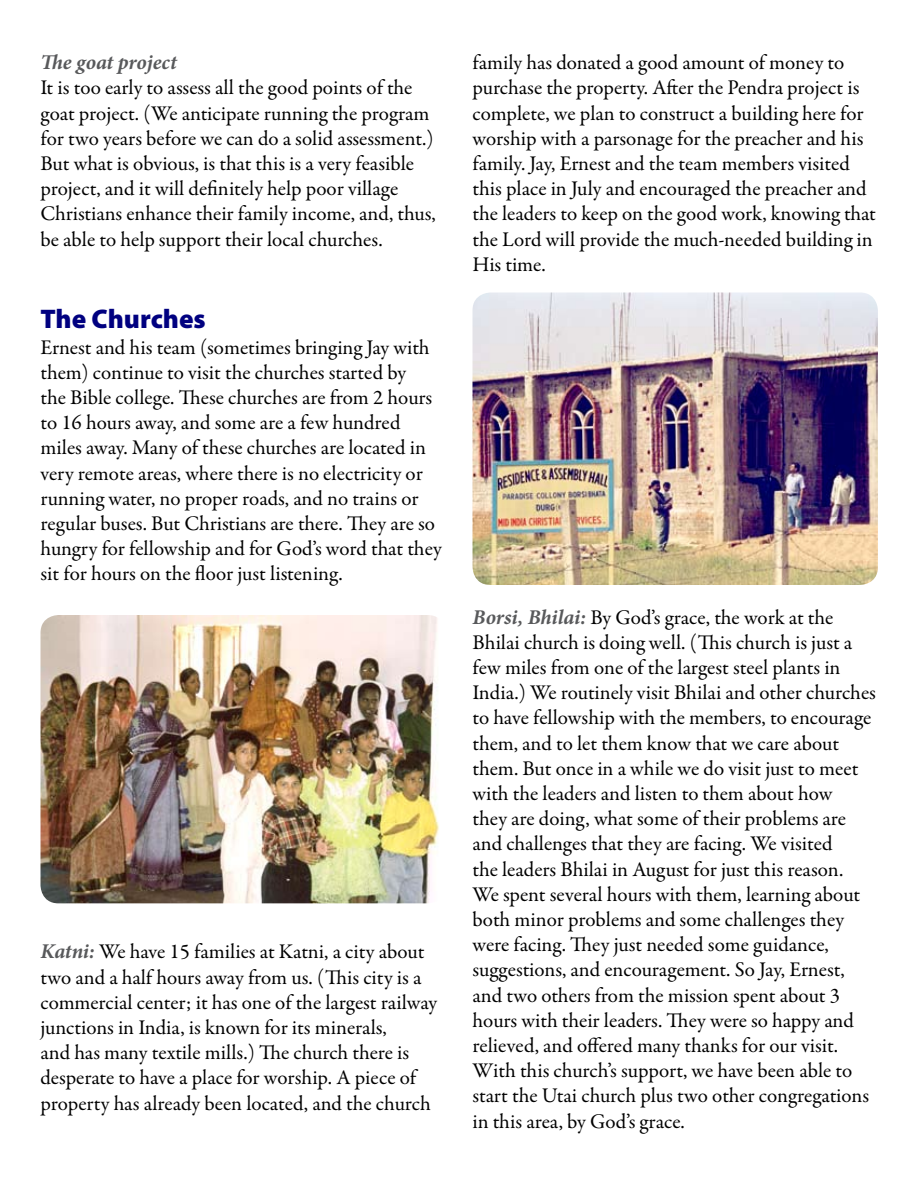
<style>
.page{position:relative;width:918px;height:1188px;background:#fff}
.page>*{position:absolute;margin:0;border:0;box-sizing:border-box;transform-origin:0 0}
.t1{font:900 27px "Myriad Pro";color:#000080}
.t2{font:21px/25.2px "Garamond Premr Pro";color:#000}
.t3{font:italic 700 21px "Minion Pro";letter-spacing:-.005em;color:#58595b}
.s1{font-family:"Minion Pro";font-weight:700;font-style:italic;color:#58595b}
</style>
<div class="page">
<img style="left:472px;top:292px;width:406px;height:293px;border-radius:18px">
<img style="left:40px;top:615px;width:405px;height:288px;border-radius:18px">
<p class="t3" style="left:40px;top:48px;width:138px">The goat project</p>
<p class="t2" style="left:40px;top:76px;width:397px">It is too early to assess all the good points of the goat project. (We anticipate running the program for two years before we can do a solid assessment.)<br>But what is obvious, is that this is a very feasible project, and it will definitely help poor village Christians enhance their family income, and, thus, be able to help support their local churches.</p>
<p class="t1" style="left:40px;top:301px;width:167px">The Churches</p>
<p class="t2" style="left:40px;top:335px;width:403px">Ernest and his team (sometimes bringing Jay with them) continue to visit the churches started by<br>the Bible college. These churches are from 2 hours to 16 hours away, and some are a few hundred miles away. Many of these churches are located in very remote areas, where there is no electricity or running water, no proper roads, and no trains or regular buses. But Christians are there. They are so hungry for fellowship and for God’s word that they sit for hours on the floor just listening.</p>
<p class="t2" style="left:40px;top:940px;width:398px"><span class="s1">Katni:</span> We have 15 families at Katni, a city about two and a half hours away from us. (This city is a commercial center; it has one of the largest railway junctions in India, is known for its minerals,<br>and has many textile mills.) The church there is desperate to have a place for worship. A piece of property has already been located, and the church</p>
<p class="t2" style="left:472px;top:51px;width:405px">family has donated a good amount of money to purchase the property. After the Pendra project is complete, we plan to construct a building here for worship with a parsonage for the preacher and his family. Jay, Ernest and the team members visited this place in July and encouraged the preacher and the leaders to keep on the good work, knowing that the Lord will provide the much-needed building in His time.</p>
<p class="t2" style="left:472px;top:605px;width:405px"><span class="s1">Borsi, Bhilai:</span> By God’s grace, the work at the Bhilai church is doing well. (This church is just a few miles from one of the largest steel plants in India.) We routinely visit Bhilai and other churches to have fellowship with the members, to encourage them, and to let them know that we care about them. But once in a while we do visit just to meet with the leaders and listen to them about how<br>they are doing, what some of their problems are and challenges that they are facing. We visited<br>the leaders Bhilai in August for just this reason.<br>We spent several hours with them, learning about both minor problems and some challenges they were facing. They just needed some guidance, suggestions, and encouragement. So Jay, Ernest, and two others from the mission spent about 3 hours with their leaders. They were so happy and relieved, and offered many thanks for our visit.<br>With this church’s support, we have been able to start the Utai church plus two other congregations in this area, by God’s grace.</p>
</div>
